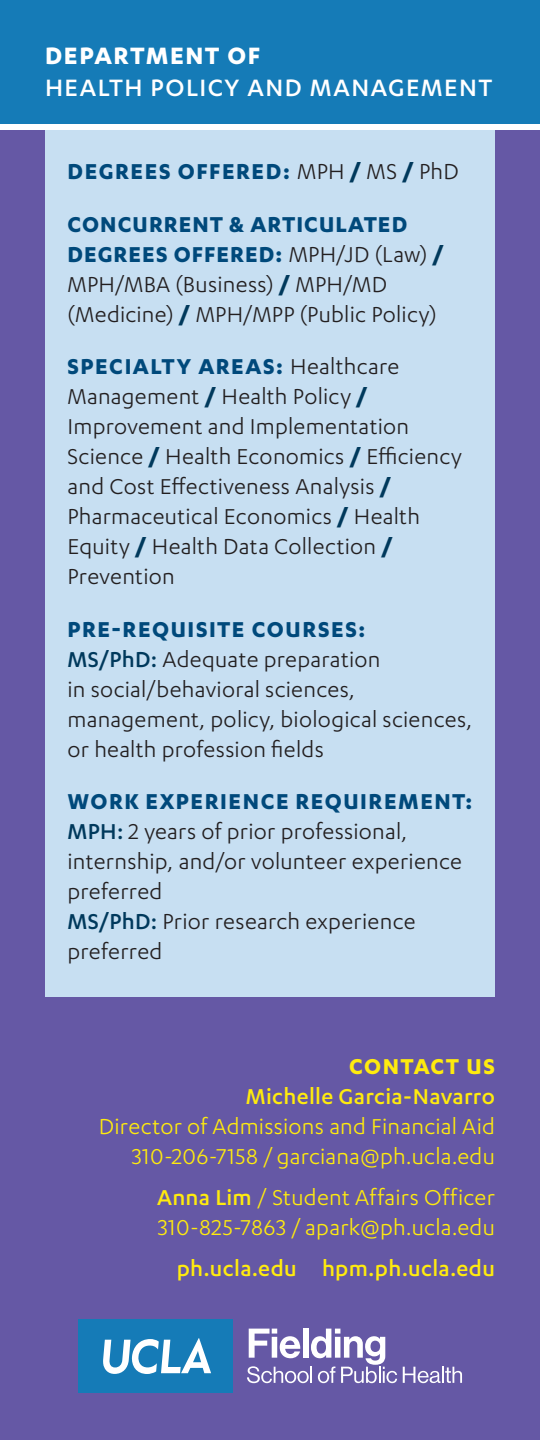
<style>
.page{position:relative;width:540px;height:1440px;background:#fff}
.page>*{position:absolute;margin:0;border:0;box-sizing:border-box;transform-origin:0 0}
.t1{font:500 27.5px "Karbon";letter-spacing:.055em;color:#fff}
.t2{font:700 27.5px "Karbon";letter-spacing:.055em;color:#fff}
.t3{font:25px/30px "Karbon";letter-spacing:.01em;color:#231f20}
.t4{font:25px "Karbon";letter-spacing:.01em;color:#ffeb0e}
.t5{font:700 25px "Karbon";letter-spacing:.06em;color:#00497b}
.t6{font:500 25px "Karbon";letter-spacing:.015em;color:#ffeb0e}
.t7{font:700 25px "Karbon";letter-spacing:.055em;color:#ffeb0e}
.s1{font-weight:400;color:#231f20}
.s2{color:#00395c}
.s3{font-weight:700;color:#00497b}
.s4{font-weight:700;color:#00395c}
.s5{font-weight:500;color:#00395c}
.s6{font-weight:500}
</style>
<div class="page">
<div style="left:0;top:127px;width:540px;height:1313px;background:#6558a5"></div>
<div style="left:45px;top:127px;width:450px;height:870px;background:#c7dff2"></div>
<div style="left:0;top:0;width:540px;height:127px;background:#157bb7"></div>
<div style="left:0;top:125px;width:540px;height:5px;background:#fff"></div>
<svg style="left:247px;top:1329px;width:150px;height:54px"></svg>
<svg style="left:403px;top:1367px;width:59px;height:16px"></svg>
<div style="left:79px;top:1320px;width:154px;height:73px;background:#157bb7"></div>
<svg style="left:103px;top:1338px;width:108px;height:36px"></svg>
<p class="t2" style="left:45px;top:40px;width:217px">DEPARTMENT OF</p>
<p class="t1" style="left:45px;top:72px;width:449px">HEALTH POLICY AND MANAGEMENT</p>
<p class="t5" style="left:68px;top:157px;width:393px">DEGREES OFFERED: <span class="s1">MPH</span> <span class="s2">/</span> <span class="s1">MS</span> <span class="s2">/</span> <span class="s1">PhD</span></p>
<p class="t3" style="left:68px;top:209px;width:378px"><span class="s3">CONCURRENT &amp; ARTICULATED<br>DEGREES OFFERED:</span> MPH/JD (Law) <span class="s4">/<br></span>MPH/MBA (Business) <span class="s4">/</span> MPH/MD (Medicine) <span class="s4">/</span> MPH/MPP (Public Policy)</p>
<p class="t3" style="left:68px;top:351px;width:396px"><span class="s3">SPECIALTY AREAS:</span> Healthcare<br>Management <span class="s4">/</span> Health Policy <span class="s4">/<br></span>Improvement and Implementation<br>Science <span class="s4">/</span> Health Economics <span class="s4">/</span> Efficiency and Cost Effectiveness Analysis <span class="s4">/<br></span>Pharmaceutical Economics <span class="s4">/</span> Health<br>Equity <span class="s4">/</span> Health Data Collection <span class="s4">/<br></span>Prevention</p>
<p class="t3" style="left:68px;top:614px;width:406px"><span class="s3">PRE-REQUISITE COURSES:<br></span><span class="s5">MS/PhD:</span> Adequate preparation<br>in social/behavioral sciences, management, policy, biological sciences, or health profession fields</p>
<p class="t5" style="left:68px;top:787px;width:406px">WORK EXPERIENCE REQUIREMENT:</p>
<p class="t3" style="left:68px;top:816px;width:396px"><span class="s5">MPH:</span> 2 years of prior professional, internship, and/or volunteer experience preferred</p>
<p class="t3" style="left:68px;top:906px;width:350px"><span class="s5">MS/PhD:</span> Prior research experience preferred</p>
<p class="t7" style="left:349px;top:1052px;width:147px">CONTACT US</p>
<p class="t6" style="left:246px;top:1082px;width:251px">Michelle Garcia-Navarro</p>
<p class="t4" style="left:99px;top:1112px;width:398px">Director of Admissions and Financial Aid</p>
<p class="t4" style="left:132px;top:1142px;width:365px">310-206-7158 / garciana@ph.ucla.edu</p>
<p class="t4" style="left:157px;top:1184px;width:339px"><span class="s6">Anna Lim</span> / Student Affairs Officer</p>
<p class="t4" style="left:158px;top:1214px;width:339px">310-825-7863 / apark@ph.ucla.edu</p>
<p class="t6" style="left:177px;top:1255px;width:320px">ph.ucla.edu hpm.ph.ucla.edu</p>
</div>
